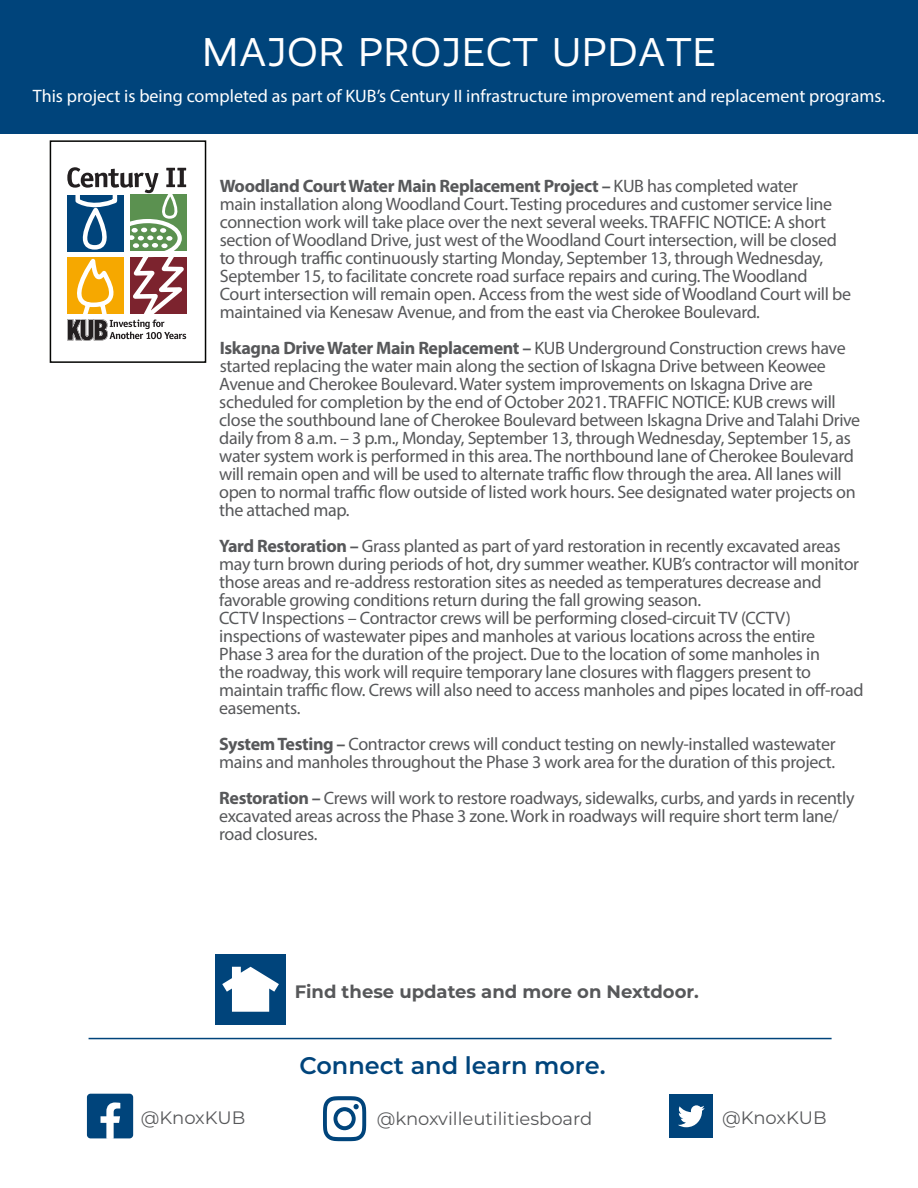
<style>
.page{position:relative;width:918px;height:1188px;background:#fff}
.page>*{position:absolute;margin:0;border:0;box-sizing:border-box;transform-origin:0 0}
.t1{font:40.5px "Realist";letter-spacing:.03em;color:#fff}
.t2{font:600 24px "Montserrat";color:#00447b}
.t3{font:18px/18px "Myriad Pro";letter-spacing:-.02em;color:#57585a}
.t4{font:18px "Myriad Pro";color:#fff}
.t5{font:18px "Montserrat";color:#57585a}
.t6{font:700 18px "Montserrat";color:#57585a}
.s1{font-weight:700}
</style>
<div class="page">
<div style="left:0;top:0;width:918px;height:134px;background:#00447b"></div>
<svg style="left:67px;top:167px;width:120px;height:174px"></svg>
<div style="left:50px;top:140px;width:156px;height:223px;border:2px solid #040503"></div>
<div style="left:87px;top:1094px;width:46px;height:44px;background:#00447b;border-radius:4px"></div>
<svg style="left:101px;top:1102px;width:19px;height:37px"></svg>
<svg style="left:323px;top:1096px;width:43px;height:45px"></svg>
<div style="left:670px;top:1095px;width:43px;height:43px;background:#00447b"></div>
<svg style="left:678px;top:1105px;width:27px;height:22px"></svg>
<hr style="left:89px;top:1038px;width:743px;height:1px;background:#00447b">
<div style="left:215px;top:954px;width:71px;height:71px;background:#00447b"></div>
<svg style="left:222px;top:967px;width:57px;height:45px"></svg>
<p class="t1" style="left:202px;top:29px;width:515px">MAJOR PROJECT UPDATE</p>
<p class="t4" style="left:33px;top:85px;width:854px">This project is being completed as part of KUB’s Century II infrastructure improvement and replacement programs.</p>
<p class="t3" style="left:220px;top:177px;width:633px"><span class="s1">Woodland Court Water Main Replacement Project –</span> KUB has completed water<br>main installation along Woodland Court. Testing procedures and customer service line connection work will take place over the next several weeks. TRAFFIC NOTICE: A short section of Woodland Drive, just west of the Woodland Court intersection, will be closed to through traffic continuously starting Monday, September 13, through Wednesday, September 15, to facilitate concrete road surface repairs and curing. The Woodland Court intersection will remain open. Access from the west side of Woodland Court will be maintained via Kenesaw Avenue, and from the east via Cherokee Boulevard.</p>
<p class="t3" style="left:219px;top:339px;width:643px"><span class="s1">Iskagna Drive Water Main Replacement –</span> KUB Underground Construction crews have started replacing the water main along the section of Iskagna Drive between Keowee Avenue and Cherokee Boulevard. Water system improvements on Iskagna Drive are scheduled for completion by the end of October 2021. TRAFFIC NOTICE: KUB crews will close the southbound lane of Cherokee Boulevard between Iskagna Drive and Talahi Drive daily from 8 a.m. – 3 p.m., Monday, September 13, through Wednesday, September 15, as water system work is performed in this area. The northbound lane of Cherokee Boulevard will remain open and will be used to alternate traffic flow through the area. All lanes will open to normal traffic flow outside of listed work hours. See designated water projects on the attached map.</p>
<p class="t3" style="left:219px;top:537px;width:641px"><span class="s1">Yard Restoration –</span> Grass planted as part of yard restoration in recently excavated areas may turn brown during periods of hot, dry summer weather. KUB’s contractor will monitor those areas and re-address restoration sites as needed as temperatures decrease and favorable growing conditions return during the fall growing season.</p>
<p class="t3" style="left:219px;top:609px;width:646px">CCTV Inspections – Contractor crews will be performing closed-circuit TV (CCTV) inspections of wastewater pipes and manholes at various locations across the entire<br>Phase 3 area for the duration of the project. Due to the location of some manholes in<br>the roadway, this work will require temporary lane closures with flaggers present to maintain traffic flow. Crews will also need to access manholes and pipes located in off-road easements.</p>
<p class="t3" style="left:219px;top:735px;width:618px"><span class="s1">System Testing –</span> Contractor crews will conduct testing on newly-installed wastewater mains and manholes throughout the Phase 3 work area for the duration of this project.</p>
<p class="t3" style="left:219px;top:789px;width:637px"><span class="s1">Restoration –</span> Crews will work to restore roadways, sidewalks, curbs, and yards in recently excavated areas across the Phase 3 zone. Work in roadways will require short term lane/ road closures.</p>
<p class="t6" style="left:295px;top:978px;width:406px">Find these updates and more on Nextdoor.</p>
<p class="t2" style="left:299px;top:1049px;width:308px">Connect and learn more.</p>
<p class="t5" style="left:141px;top:1105px;width:106px">@KnoxKUB</p>
<p class="t5" style="left:377px;top:1106px;width:217px">@knoxvilleutilitiesboard</p>
<p class="t5" style="left:722px;top:1105px;width:106px">@KnoxKUB</p>
</div>
